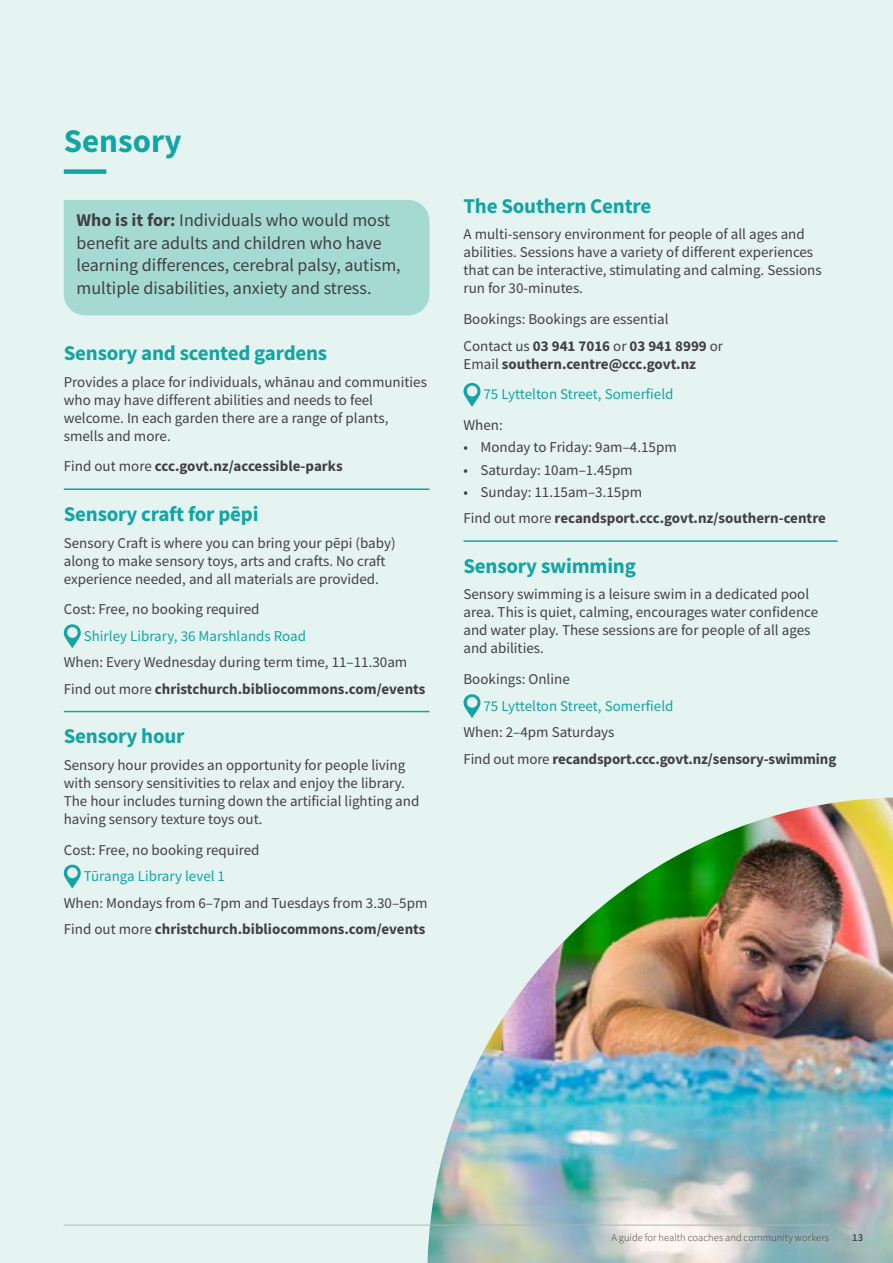
<style>
.page{position:relative;width:893px;height:1263px;background:#e6f4f1}
.page>*{position:absolute;margin:0;border:0;box-sizing:border-box;transform-origin:0 0}
.t1{font:700 33px "Source Sans Pro";color:#13a4a4}
.t2{font:700 21px "Source Sans Pro";letter-spacing:-.01em;color:#13a4a4}
.t3{font:18px/22.5px "Source Sans Pro";color:#414042}
.t4{font:15px/18px "Source Sans Pro";color:#414042}
.t5{font:700 15px/26.5px "Source Sans Pro";letter-spacing:-.01em;color:#414042}
.t6{font:15px/30.8px "Source Sans Pro";color:#13a4a4;text-align:center}
.t7{font:300 10.5px "Source Sans Pro";letter-spacing:.005em;color:#414042}
.t8{font:600 10.5px "Source Sans Pro";color:#414042}
.s1{font-weight:700}
.s2{font-weight:400}
.s3{color:#414042}
.s4{font-weight:700;color:#414042}
</style>
<div class="page">
<img style="left:427px;top:797px;width:466px;height:466px">
<div style="left:64px;top:169px;width:42px;height:5px;background:#13a4a4"></div>
<div style="left:64px;top:200px;width:365px;height:115px;background:#a4dad2"></div>
<hr style="left:64px;top:488px;width:365px;height:2px;background:#13a4a4">
<hr style="left:64px;top:711px;width:365px;height:1px;background:#13a4a4">
<svg style="left:64px;top:624px;width:17px;height:24px"></svg>
<svg style="left:64px;top:865px;width:17px;height:23px"></svg>
<hr style="left:463px;top:540px;width:375px;height:2px;background:#13a4a4">
<svg style="left:463px;top:383px;width:17px;height:24px"></svg>
<svg style="left:463px;top:694px;width:17px;height:24px"></svg>
<hr style="left:64px;top:1225px;width:765px;height:1px;background:#b1b4b6">
<h1 class="t1" style="left:64px;top:119px;width:119px">Sensory</h1>
<p class="t3" style="left:77px;top:209px;width:326px"><span class="s1">Who is it for:</span> Individuals who would most benefit are adults and children who have learning differences, cerebral palsy, autism, multiple disabilities, anxiety and stress.</p>
<h2 class="t2" style="left:64px;top:339px;width:265px">Sensory and scented gardens</h2>
<p class="t4" style="left:64px;top:373px;width:365px">Provides a place for individuals, whānau and communities who may have different abilities and needs to feel welcome. In each garden there are a range of plants, smells and more.</p>
<p class="t5" style="left:64px;top:453px;width:280px"><span class="s2">Find out more</span> ccc.govt.nz/accessible-parks</p>
<h2 class="t2" style="left:64px;top:500px;width:196px">Sensory craft for pēpi</h2>
<p class="t4" style="left:64px;top:533px;width:333px">Sensory Craft is where you can bring your pēpi (baby) along to make sensory toys, arts and crafts. No craft experience needed, and all materials are provided.</p>
<p class="t4" style="left:64px;top:600px;width:197px">Cost: Free, no booking required</p>
<p class="t6" style="left:84px;top:620px;width:224px">Shirley Library, 36 Marshlands Road</p>
<p class="t4" style="left:64px;top:649px;width:363px;line-height:26.5px">When: Every Wednesday during term time, 11–11.30am<br>Find out more <span class="s1">christchurch.bibliocommons.com/events</span></p>
<h2 class="t2" style="left:64px;top:722px;width:122px">Sensory hour</h2>
<p class="t4" style="left:64px;top:756px;width:357px">Sensory hour provides an opportunity for people living with sensory sensitivities to relax and enjoy the library.<br>The hour includes turning down the artificial lighting and having sensory texture toys out.</p>
<p class="t4" style="left:64px;top:840px;width:197px">Cost: Free, no booking required</p>
<p class="t6" style="left:84px;top:861px;width:143px">Tūranga Library level 1</p>
<p class="t4" style="left:64px;top:889px;width:365px;line-height:26.5px">When: Mondays from 6–7pm and Tuesdays from 3.30–5pm<br>Find out more <span class="s1">christchurch.bibliocommons.com/events</span></p>
<h2 class="t2" style="left:463px;top:192px;width:189px">The Southern Centre</h2>
<p class="t4" style="left:463px;top:225px;width:360px">A multi-sensory environment for people of all ages and abilities. Sessions have a variety of different experiences that can be interactive, stimulating and calming. Sessions run for 30-minutes.</p>
<p class="t4" style="left:463px;top:306px;width:261px;line-height:26.5px">Bookings: Bookings are essential<br>Contact us <span class="s1">03 941 7016</span> or <span class="s1">03 941 8999</span> or</p>
<p class="t6" style="left:463px;top:348px;width:234px"><span class="s3">Email</span> <span class="s4">southern.centre@ccc.govt.nz<br></span>75 Lyttelton Street, Somerfield</p>
<p class="t4" style="left:463px;top:416px;width:41px">When:</p>
<p class="t4" style="left:463px;top:438px;width:215px">• Monday to Friday: 9am–4.15pm</p>
<p class="t4" style="left:463px;top:460px;width:171px">• Saturday: 10am–1.45pm</p>
<p class="t5" style="left:463px;top:478px;width:364px"><span class="s2">• Sunday: 11.15am–3.15pm<br>Find out more</span> recandsport.ccc.govt.nz/southern-centre</p>
<h2 class="t2" style="left:463px;top:552px;width:174px">Sensory swimming</h2>
<p class="t4" style="left:463px;top:585px;width:356px">Sensory swimming is a leisure swim in a dedicated pool area. This is quiet, calming, encourages water confidence and water play. These sessions are for people of all ages and abilities.</p>
<p class="t4" style="left:463px;top:670px;width:108px">Bookings: Online</p>
<p class="t6" style="left:483px;top:690px;width:192px">75 Lyttelton Street, Somerfield</p>
<p class="t5" style="left:463px;top:719px;width:374px"><span class="s2">When: 2–4pm Saturdays<br>Find out more</span> recandsport.ccc.govt.nz/sensory-swimming</p>
<p class="t7" style="left:611px;top:1231px;width:219px">A guide for health coaches and community workers</p>
<p class="t8" style="left:852px;top:1231px;width:12px">13</p>
</div>
